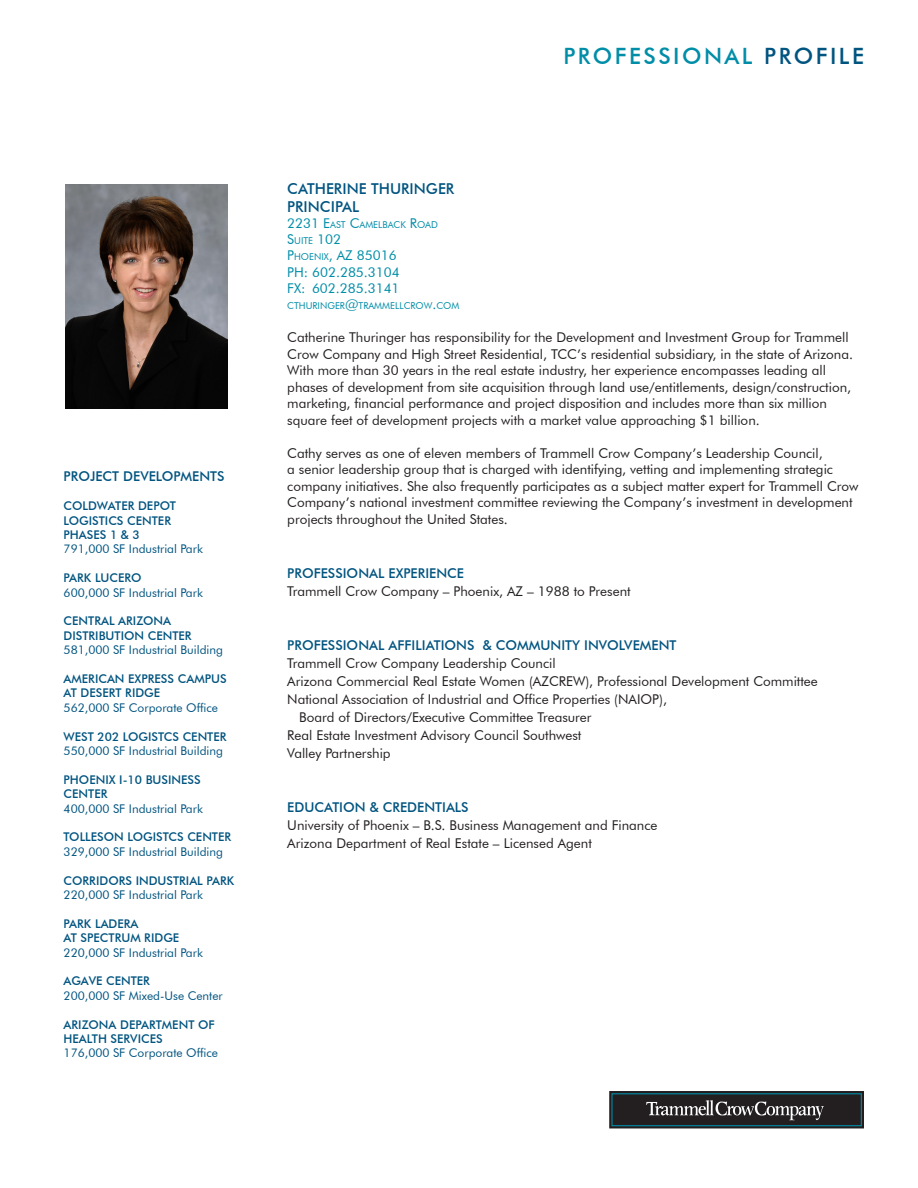
<style>
.page{position:relative;width:918px;height:1188px;background:#fff}
.page>*{position:absolute;margin:0;border:0;box-sizing:border-box;transform-origin:0 0}
.bullets_2{font:500 22.5px "Futura BT";letter-spacing:.11em;color:#008da8}
.t1{font:500 15px "Futura BT";color:#005480}
.t2{font:13.5px/16.5px "Futura BT";color:#231f20}
.t3{font:500 13.5px "Futura BT";color:#005480}
.t4{font:13.5px "Futura BT";color:#008da8}
.t5{font:500 12px/14.4px "Futura BT";color:#005480}
.t6{font:12px "Futura BT";color:#005480}
.t7{font:9.45px "Futura BT";color:#008da8}
.s1{color:#005480}
.s2{font-size:13.5px}
.s3{font-size:9.45px}
</style>
<div class="page">
<div style="left:609px;top:1091px;width:255px;height:37px;border:6px solid #231f20"></div>
<div style="left:611px;top:1093px;width:251px;height:33px;background:#231f20;border:1px solid #008da8"></div>
<svg style="left:646px;top:1100px;width:178px;height:20px"></svg>
<img style="left:66px;top:185px;width:162px;height:224px">
<p class="t3" style="left:64px;top:468px;width:162px">PROJECT DEVELOPMENTS</p>
<p class="t5" style="left:64px;top:499px;width:114px">COLDWATER DEPOT</p>
<p class="t5" style="left:64px;top:513px;width:109px">LOGISTICS CENTER</p>
<p class="t5" style="left:64px;top:527px;width:78px">PHASES 1 &amp; 3</p>
<p class="t6" style="left:64px;top:542px;width:141px">791,000 SF Industrial Park</p>
<p class="t5" style="left:64px;top:571px;width:79px">PARK LUCERO</p>
<p class="t6" style="left:64px;top:585px;width:141px">600,000 SF Industrial Park</p>
<p class="t5" style="left:64px;top:614px;width:109px">CENTRAL ARIZONA</p>
<p class="t5" style="left:64px;top:628px;width:130px">DISTRIBUTION CENTER</p>
<p class="t6" style="left:64px;top:643px;width:161px">581,000 SF Industrial Building</p>
<p class="t5" style="left:64px;top:671px;width:164px">AMERICAN EXPRESS CAMPUS</p>
<p class="t5" style="left:64px;top:686px;width:98px">AT DESERT RIDGE</p>
<p class="t6" style="left:64px;top:700px;width:156px">562,000 SF Corporate Office</p>
<p class="t5" style="left:64px;top:729px;width:164px">WEST 202 LOGISTCS CENTER</p>
<p class="t6" style="left:64px;top:743px;width:161px">550,000 SF Industrial Building</p>
<p class="t5" style="left:64px;top:772px;width:139px">PHOENIX I-10 BUSINESS</p>
<p class="t5" style="left:64px;top:787px;width:45px">CENTER</p>
<p class="t6" style="left:64px;top:801px;width:141px">400,000 SF Industrial Park</p>
<p class="t5" style="left:64px;top:830px;width:169px">TOLLESON LOGISTCS CENTER</p>
<p class="t6" style="left:64px;top:844px;width:161px">329,000 SF Industrial Building</p>
<p class="t5" style="left:64px;top:873px;width:172px">CORRIDORS INDUSTRIAL PARK</p>
<p class="t6" style="left:64px;top:887px;width:141px">220,000 SF Industrial Park</p>
<p class="t5" style="left:64px;top:916px;width:76px">PARK LADERA</p>
<p class="t5" style="left:64px;top:931px;width:117px">AT SPECTRUM RIDGE</p>
<p class="t6" style="left:64px;top:945px;width:141px">220,000 SF Industrial Park</p>
<p class="t5" style="left:64px;top:974px;width:88px">AGAVE CENTER</p>
<p class="t6" style="left:64px;top:988px;width:161px">200,000 SF Mixed-Use Center</p>
<p class="t5" style="left:64px;top:1017px;width:153px">ARIZONA DEPARTMENT OF<br>HEALTH SERVICES</p>
<p class="t6" style="left:64px;top:1046px;width:156px">176,000 SF Corporate Office</p>
<p class="bullets_2" style="left:563px;top:42px;width:302px">PROFESSIONAL <span class="s1">PROFILE</span></p>
<p class="t1" style="left:287px;top:179px;width:169px">CATHERINE THURINGER</p>
<p class="t1" style="left:287px;top:197px;width:73px">PRINCIPAL</p>
<p class="t7" style="left:287px;top:219px;width:152px"><span class="s2">2231 E</span>AST <span class="s2">C</span>AMELBACK <span class="s2">R</span>OAD</p>
<p class="t4" style="left:287px;top:231px;width:55px">S<span class="s3">UITE</span> 102</p>
<p class="t4" style="left:287px;top:247px;width:111px">P<span class="s3">HOENIX</span>, AZ 85016</p>
<p class="t4" style="left:287px;top:264px;width:114px">PH : 602.285.3104</p>
<p class="t4" style="left:287px;top:280px;width:114px">FX: 602.285.3141</p>
<p class="t7" style="left:287px;top:300px;width:174px">CTHURINGER<span class="s2">@</span>TRAMMELLCROW<span class="s2">.</span>COM</p>
<p class="t2" style="left:287px;top:329px;width:567px">Catherine Thuringer has responsibility for the Development and Investment Group for Trammell Crow Company and High Street Residential, TCC’s residential subsidiary, in the state of Arizona.<br>With more than 30 years in the real estate industry, her experience encompasses leading all phases of development from site acquisition through land use/entitlements, design/construction, marketing, financial performance and project disposition and includes more than six million square feet of development projects with a market value approaching $1 billion.</p>
<p class="t2" style="left:287px;top:445px;width:573px">Cathy serves as one of eleven members of Trammell Crow Company’s Leadership Council,<br>a senior leadership group that is charged with identifying, vetting and implementing strategic company initiatives. She also frequently participates as a subject matter expert for Trammell Crow Company’s national investment committee reviewing the Company’s investment in development projects throughout the United States.</p>
<p class="t3" style="left:287px;top:565px;width:178px">PROFESSIONAL EXPERIENCE</p>
<p class="t2" style="left:287px;top:583px;width:345px">Trammell Crow Company – Phoenix, AZ – 1988 to Present</p>
<p class="t3" style="left:287px;top:637px;width:391px">PROFESSIONAL AFFILIATIONS &amp; COMMUNITY INVOLVEMENT</p>
<p class="t2" style="left:287px;top:655px;width:270px">Trammell Crow Company Leadership Council</p>
<p class="t2" style="left:287px;top:673px;width:532px">Arizona Commercial Real Estate Women (AZCREW), Professional Development Committee</p>
<p class="t2" style="left:287px;top:691px;width:381px">National Association of Industrial and Office Properties (NAIOP),</p>
<p class="t2" style="left:299px;top:709px;width:294px">Board of Directors/Executive Committee Treasurer</p>
<p class="t2" style="left:287px;top:727px;width:296px">Real Estate Investment Advisory Council Southwest</p>
<p class="t2" style="left:287px;top:745px;width:105px">Valley Partnership</p>
<p class="t3" style="left:287px;top:799px;width:183px">EDUCATION &amp; CREDENTIALS</p>
<p class="t2" style="left:287px;top:817px;width:372px">University of Phoenix – B.S. Business Management and Finance</p>
<p class="t2" style="left:287px;top:835px;width:306px">Arizona Department of Real Estate – Licensed Agent</p>
</div>
